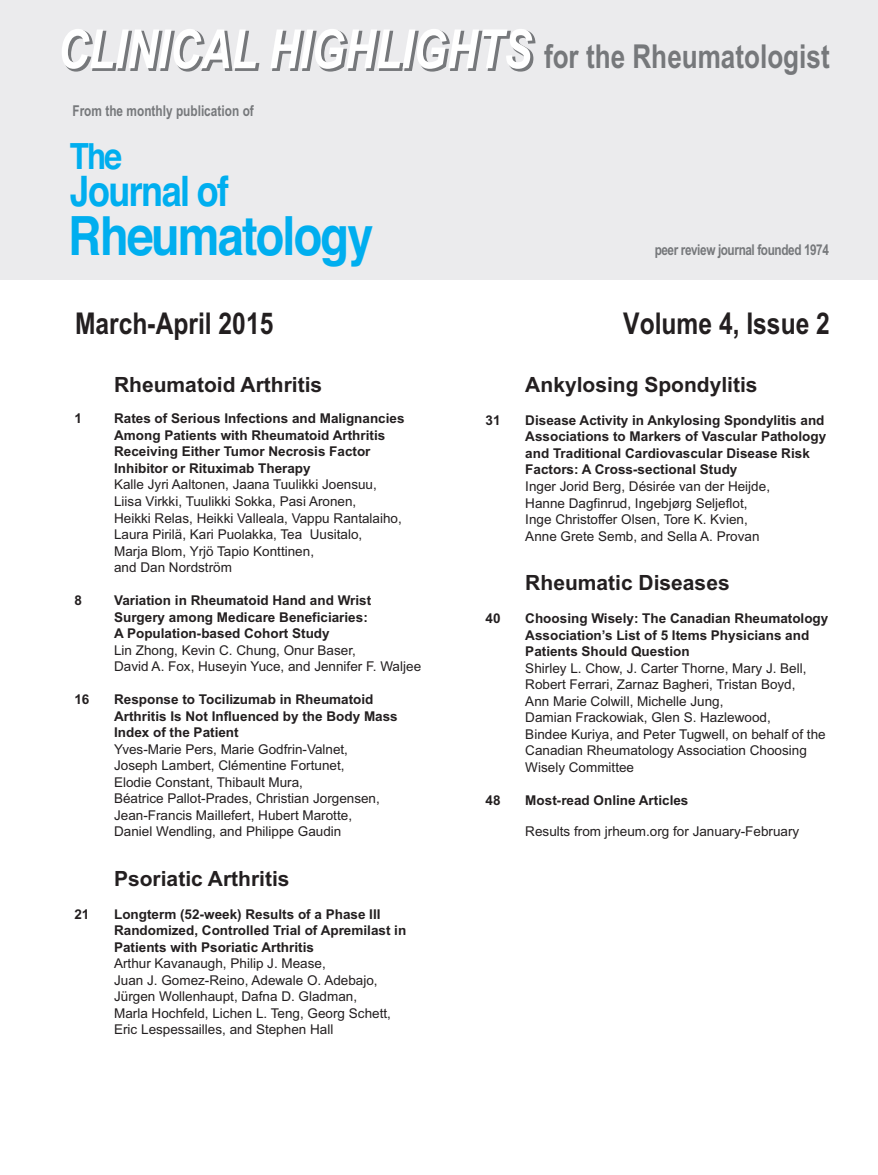
<style>
.page{position:relative;width:878px;height:1175px;background:#fff}
.page>*{position:absolute;margin:0;border:0;box-sizing:border-box;transform-origin:0 0}
.t1{font:700 54px "Helvetica";letter-spacing:-.04em;color:#00aeef;scale:.87 1}
.t2{font:700 42px "Helvetica";letter-spacing:-.045em;color:#00aeef;scale:.86 1}
.t3{font:700 36px "Helvetica";color:#00aeef;scale:.87 1}
.t4{font:700 33px "Arial Narrow";color:#76787b;scale:.96 1}
.t5{font:700 30px "Arial Narrow";color:#231f20}
.t6{font:700 21px "Arial";color:#231f20}
.t7{font:700 15px "Arial Narrow";letter-spacing:.005em;color:#76787b;scale:.96 1}
.t8{font:700 14.85px "Arial Narrow";letter-spacing:-.03em;color:#76787b;scale:.96 1}
.t9{font:13.5px/16.5px "Arial";color:#231f20}
.t10{font:700 13.5px/16.5px "Arial";color:#231f20}
.s1{font-style:italic;font-size:54px}
.s2{font-style:italic;font-size:54px;color:#fff}
</style>
<div class="page">
<div style="left:0;top:0;width:878px;height:280px;background:#ebebed"></div>
<h3 class="t4" style="left:60px;top:37px;width:803px"><span class="s1">CLINICAL HIGHLI</span><span class="s2">G</span><span class="s1">HTS</span> for the Rheumatologist</h3>
<p class="t7" style="left:72px;top:102px;width:190px">From the monthly publication of</p>
<h3 class="t3" style="left:70px;top:127px;width:61px">The</h3>
<h2 class="t2" style="left:70px;top:158px;width:187px">Journal of</h2>
<h1 class="t1" style="left:68px;top:192px;width:352px">Rheumatology</h1>
<p class="t8" style="left:654px;top:241px;width:183px">peer review journal founded 1974</p>
<h3 class="t5" style="left:75px;top:306px;width:200px">March-April 2015</h3>
<h3 class="t5" style="left:623px;top:306px;width:208px">Volume 4, Issue 2</h3>
<h3 class="t6" style="left:114px;top:372px;width:210px">Rheumatoid Arthritis</h3>
<p class="t10" style="left:74px;top:410px;width:9px">1</p>
<p class="t10" style="left:114px;top:410px;width:292px">Rates of Serious Infections and Malignancies Among Patients with Rheumatoid Arthritis Receiving Either Tumor Necrosis Factor Inhibitor or Rituximab Therapy</p>
<p class="t9" style="left:114px;top:476px;width:289px">Kalle Jyri Aaltonen, Jaana Tuulikki Joensuu, Liisa Virkki, Tuulikki Sokka, Pasi Aronen,<br>Heikki Relas, Heikki Valleala, Vappu Rantalaiho, Laura Pirilä, Kari Puolakka, Tea Uusitalo,<br>Marja Blom, Yrjö Tapio Konttinen,<br>and Dan Nordström</p>
<p class="t10" style="left:74px;top:592px;width:9px">8</p>
<p class="t10" style="left:114px;top:592px;width:259px">Variation in Rheumatoid Hand and Wrist<br>Surgery among Medicare Beneficiaries:<br>A Population-based Cohort Study</p>
<p class="t9" style="left:114px;top:641px;width:308px">Lin Zhong, Kevin C. Chung, Onur Baser,<br>David A. Fox, Huseyin Yuce, and Jennifer F. Waljee</p>
<p class="t10" style="left:74px;top:691px;width:17px">16</p>
<p class="t10" style="left:114px;top:691px;width:285px">Response to Tocilizumab in Rheumatoid<br>Arthritis Is Not Influenced by the Body Mass<br>Index of the Patient</p>
<p class="t9" style="left:114px;top:740px;width:267px">Yves-Marie Pers, Marie Godfrin-Valnet, Joseph Lambert, Clémentine Fortunet, Elodie Constant, Thibault Mura,<br>Béatrice Pallot-Prades, Christian Jorgensen, Jean-Francis Maillefert, Hubert Marotte, Daniel Wendling, and Philippe Gaudin</p>
<h3 class="t6" style="left:114px;top:866px;width:177px">Psoriatic Arthritis</h3>
<p class="t10" style="left:74px;top:905px;width:17px">21</p>
<p class="t10" style="left:114px;top:905px;width:294px">Longterm (52-week) Results of a Phase III<br>Randomized, Controlled Trial of Apremilast in<br>Patients with Psoriatic Arthritis</p>
<p class="t9" style="left:114px;top:955px;width:278px">Arthur Kavanaugh, Philip J. Mease,<br>Juan J. Gomez-Reino, Adewale O. Adebajo, Jürgen Wollenhaupt, Dafna D. Gladman, Marla Hochfeld, Lichen L. Teng, Georg Schett, Eric Lespessailles, and Stephen Hall</p>
<h3 class="t6" style="left:525px;top:372px;width:234px">Ankylosing Spondylitis</h3>
<p class="t10" style="left:485px;top:412px;width:17px">31</p>
<p class="t10" style="left:525px;top:412px;width:302px">Disease Activity in Ankylosing Spondylitis and Associations to Markers of Vascular Pathology and Traditional Cardiovascular Disease Risk Factors: A Cross-sectional Study</p>
<p class="t9" style="left:525px;top:478px;width:246px">Inger Jorid Berg, Désirée van der Heijde, Hanne Dagfinrud, Ingebjørg Seljeflot, Inge Christoffer Olsen, Tore K. Kvien, Anne Grete Semb, and Sella A. Provan</p>
<h3 class="t6" style="left:525px;top:570px;width:206px">Rheumatic Diseases</h3>
<p class="t10" style="left:485px;top:610px;width:17px">40</p>
<p class="t10" style="left:525px;top:610px;width:304px">Choosing Wisely: The Canadian Rheumatology<br>Association’s List of 5 Items Physicians and<br>Patients Should Question</p>
<p class="t9" style="left:525px;top:659px;width:302px">Shirley L. Chow, J. Carter Thorne, Mary J. Bell, Robert Ferrari, Zarnaz Bagheri, Tristan Boyd,<br>Ann Marie Colwill, Michelle Jung,<br>Damian Frackowiak, Glen S. Hazlewood,<br>Bindee Kuriya, and Peter Tugwell, on behalf of the Canadian Rheumatology Association Choosing Wisely Committee</p>
<p class="t10" style="left:485px;top:791px;width:17px">48</p>
<p class="t10" style="left:525px;top:791px;width:165px">Most-read Online Articles</p>
<p class="t9" style="left:525px;top:823px;width:275px">Results from jrheum.org for January-February</p>
</div>
